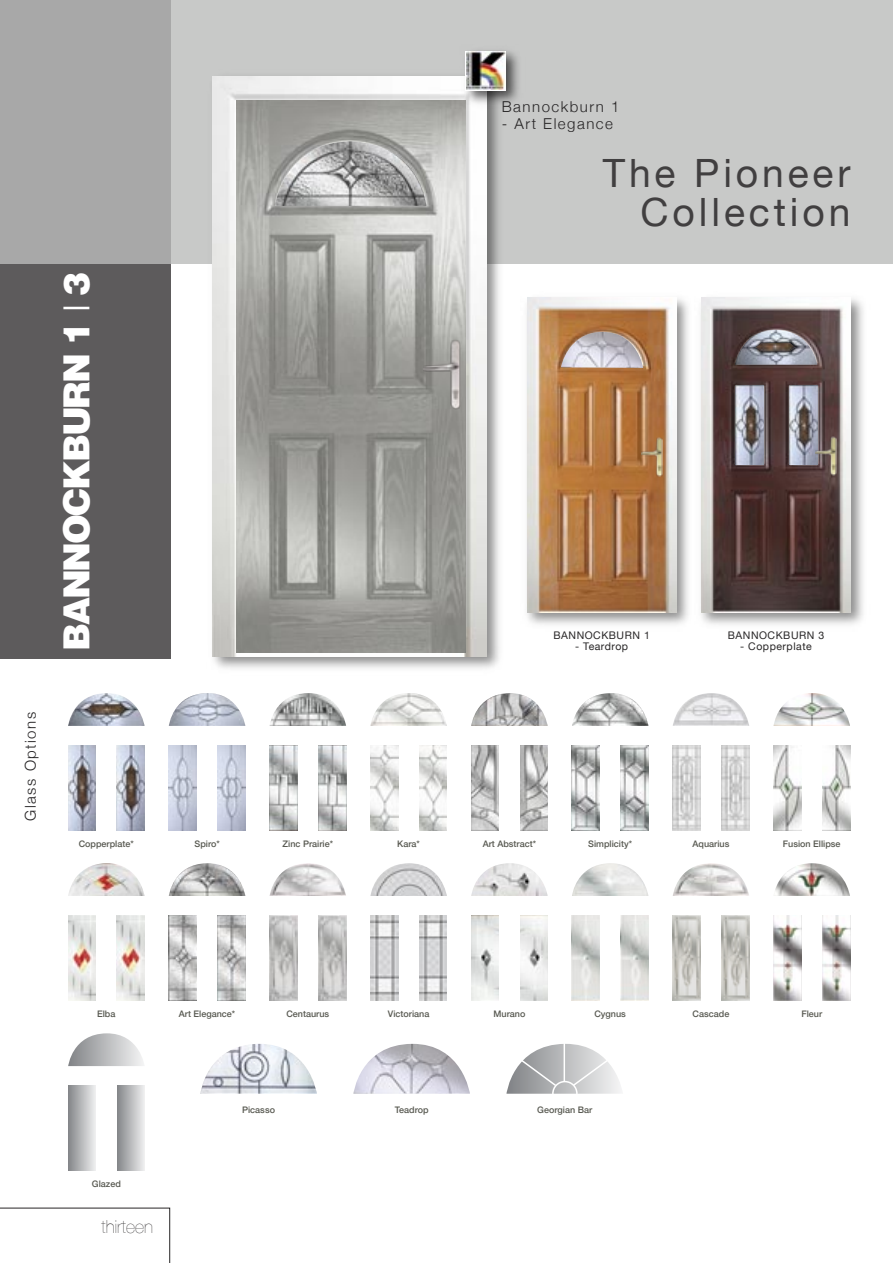
<style>
.page{position:relative;width:893px;height:1263px;background:#fff}
.page>*{position:absolute;margin:0;border:0;box-sizing:border-box;transform-origin:0 0}
.t1{font:39px/39px "Helvetica Neue";letter-spacing:.1em;color:#413f40;text-align:right}
.t2{font:900 36px "Helvetica";letter-spacing:-.06em;color:#fff}
.t3{font:200 18px "Helvetica Neue";color:#272526}
.t4{font:300 15px "Helvetica Neue";letter-spacing:.1em;color:#272526}
.t5{font:10.5px "Helvetica Neue";letter-spacing:.05em;color:#272526}
.t6{font:500 9px "Helvetica Neue";color:#585951}
.s1{font-weight:300}
</style>
<div class="page">
<div style="left:0;top:0;width:170px;height:659px;background:#5d5b5c"></div>
<div style="left:0;top:0;width:893px;height:264px;background:#bbbcbb;opacity:.8"></div>
<svg style="left:0;top:1208px;width:170px;height:55px"></svg>
<img style="left:206px;top:70px;width:300px;height:599px">
<img style="left:213px;top:77px;width:274px;height:579px">
<img style="left:236px;top:100px;width:230px;height:552px">
<img style="left:275px;top:141px;width:151px;height:65px">
<img style="left:423px;top:339px;width:38px;height:71px">
<img style="left:526px;top:297px;width:338px;height:328px">
<img style="left:702px;top:298px;width:148px;height:314px">
<img style="left:735px;top:329px;width:82px;height:36px">
<img style="left:736px;top:385px;width:28px;height:80px">
<img style="left:789px;top:385px;width:28px;height:80px">
<img style="left:815px;top:436px;width:21px;height:40px">
<img style="left:755px;top:343px;width:41px;height:8px">
<img style="left:527px;top:298px;width:149px;height:314px">
<img style="left:561px;top:332px;width:82px;height:36px">
<img style="left:642px;top:437px;width:21px;height:39px">
<img style="left:68px;top:693px;width:77px;height:33px">
<img style="left:68px;top:745px;width:28px;height:85px">
<img style="left:117px;top:745px;width:28px;height:85px">
<img style="left:169px;top:693px;width:76px;height:33px">
<img style="left:169px;top:745px;width:27px;height:85px">
<img style="left:218px;top:745px;width:27px;height:85px">
<img style="left:270px;top:693px;width:76px;height:33px">
<img style="left:270px;top:745px;width:27px;height:85px">
<img style="left:318px;top:745px;width:28px;height:85px">
<img style="left:370px;top:693px;width:77px;height:33px">
<img style="left:370px;top:745px;width:28px;height:85px">
<img style="left:419px;top:745px;width:28px;height:85px">
<img style="left:471px;top:693px;width:77px;height:33px">
<img style="left:471px;top:745px;width:28px;height:85px">
<img style="left:520px;top:745px;width:28px;height:85px">
<img style="left:572px;top:693px;width:76px;height:33px">
<img style="left:572px;top:745px;width:28px;height:85px">
<img style="left:621px;top:745px;width:27px;height:85px">
<img style="left:673px;top:693px;width:76px;height:33px">
<img style="left:673px;top:745px;width:27px;height:85px">
<img style="left:722px;top:745px;width:27px;height:85px">
<img style="left:773px;top:693px;width:77px;height:33px">
<img style="left:773px;top:745px;width:28px;height:85px">
<img style="left:822px;top:745px;width:28px;height:85px">
<img style="left:68px;top:863px;width:77px;height:33px">
<img style="left:68px;top:915px;width:28px;height:85px">
<img style="left:117px;top:915px;width:28px;height:85px">
<img style="left:169px;top:863px;width:76px;height:33px">
<img style="left:169px;top:915px;width:27px;height:85px">
<img style="left:218px;top:915px;width:27px;height:85px">
<img style="left:270px;top:863px;width:76px;height:33px">
<img style="left:270px;top:915px;width:27px;height:85px">
<img style="left:318px;top:915px;width:28px;height:85px">
<img style="left:370px;top:863px;width:77px;height:33px">
<img style="left:370px;top:915px;width:28px;height:85px">
<img style="left:419px;top:915px;width:28px;height:85px">
<img style="left:200px;top:1043px;width:117px;height:51px">
<img style="left:353px;top:1043px;width:117px;height:51px">
<img style="left:471px;top:863px;width:77px;height:33px">
<img style="left:471px;top:915px;width:28px;height:85px">
<img style="left:520px;top:915px;width:28px;height:85px">
<img style="left:572px;top:863px;width:76px;height:33px">
<img style="left:572px;top:915px;width:28px;height:85px">
<img style="left:621px;top:915px;width:27px;height:85px">
<img style="left:673px;top:863px;width:76px;height:33px">
<img style="left:673px;top:915px;width:27px;height:85px">
<img style="left:722px;top:915px;width:27px;height:85px">
<img style="left:774px;top:863px;width:76px;height:33px">
<img style="left:773px;top:915px;width:28px;height:85px">
<img style="left:822px;top:915px;width:28px;height:85px">
<svg style="left:68px;top:1033px;width:76px;height:33px"></svg>
<div style="left:68px;top:1085px;width:28px;height:85px;background:linear-gradient(to right,#848689,#ebecec)"></div>
<div style="left:117px;top:1085px;width:28px;height:85px;background:linear-gradient(to right,#848789,#ececed)"></div>
<svg style="left:506px;top:1044px;width:115px;height:50px"></svg>
<img style="left:459px;top:44px;width:66px;height:66px">
<svg style="left:466px;top:51px;width:40px;height:39px"></svg>
<img style="left:467px;top:52px;width:39px;height:38px">
<p class="t4" style="left:21px;top:821px;width:110px;rotate:-90deg">Glass Options</p>
<p class="t4" style="left:502px;top:98px;width:119px">Bannockburn 1</p>
<p class="t4" style="left:502px;top:114px;width:113px">- Art Elegance</p>
<p class="t2" style="left:63px;top:651px;width:381px;rotate:-90deg">BANNOCKBURN 1 <span class="s1">I</span> 3</p>
<p class="t1" style="left:603px;top:153px;width:249px">The Pioneer<br>Collection</p>
<p class="t5" style="left:553px;top:629px;width:98px">BANNOCKBURN 1</p>
<p class="t5" style="left:575px;top:640px;width:54px">- Teardrop</p>
<p class="t5" style="left:728px;top:629px;width:98px">BANNOCKBURN 3</p>
<p class="t5" style="left:740px;top:640px;width:73px">- Copperplate</p>
<p class="t6" style="left:79px;top:838px;width:57px">Copperplate*</p>
<p class="t6" style="left:194px;top:838px;width:27px">Spiro*</p>
<p class="t6" style="left:283px;top:838px;width:52px">Zinc Prairie*</p>
<p class="t6" style="left:397px;top:838px;width:24px">Kara*</p>
<p class="t6" style="left:483px;top:838px;width:55px">Art Abstract*</p>
<p class="t6" style="left:588px;top:838px;width:45px">Simplicity*</p>
<p class="t6" style="left:693px;top:838px;width:38px">Aquarius</p>
<p class="t6" style="left:783px;top:838px;width:59px">Fusion Ellipse</p>
<p class="t6" style="left:97px;top:1008px;width:20px">Elba</p>
<p class="t6" style="left:179px;top:1008px;width:58px">Art Elegance*</p>
<p class="t6" style="left:286px;top:1008px;width:44px">Centaurus</p>
<p class="t6" style="left:388px;top:1008px;width:43px">Victoriana</p>
<p class="t6" style="left:493px;top:1008px;width:33px">Murano</p>
<p class="t6" style="left:594px;top:1008px;width:33px">Cygnus</p>
<p class="t6" style="left:693px;top:1008px;width:38px">Cascade</p>
<p class="t6" style="left:801px;top:1008px;width:22px">Fleur</p>
<p class="t6" style="left:92px;top:1178px;width:31px">Glazed</p>
<p class="t3" style="left:101px;top:1216px;width:53px">thirteen</p>
<p class="t6" style="left:242px;top:1104px;width:34px">Picasso</p>
<p class="t6" style="left:395px;top:1104px;width:35px">Teadrop</p>
<p class="t6" style="left:537px;top:1104px;width:57px">Georgian Bar</p>
</div>
